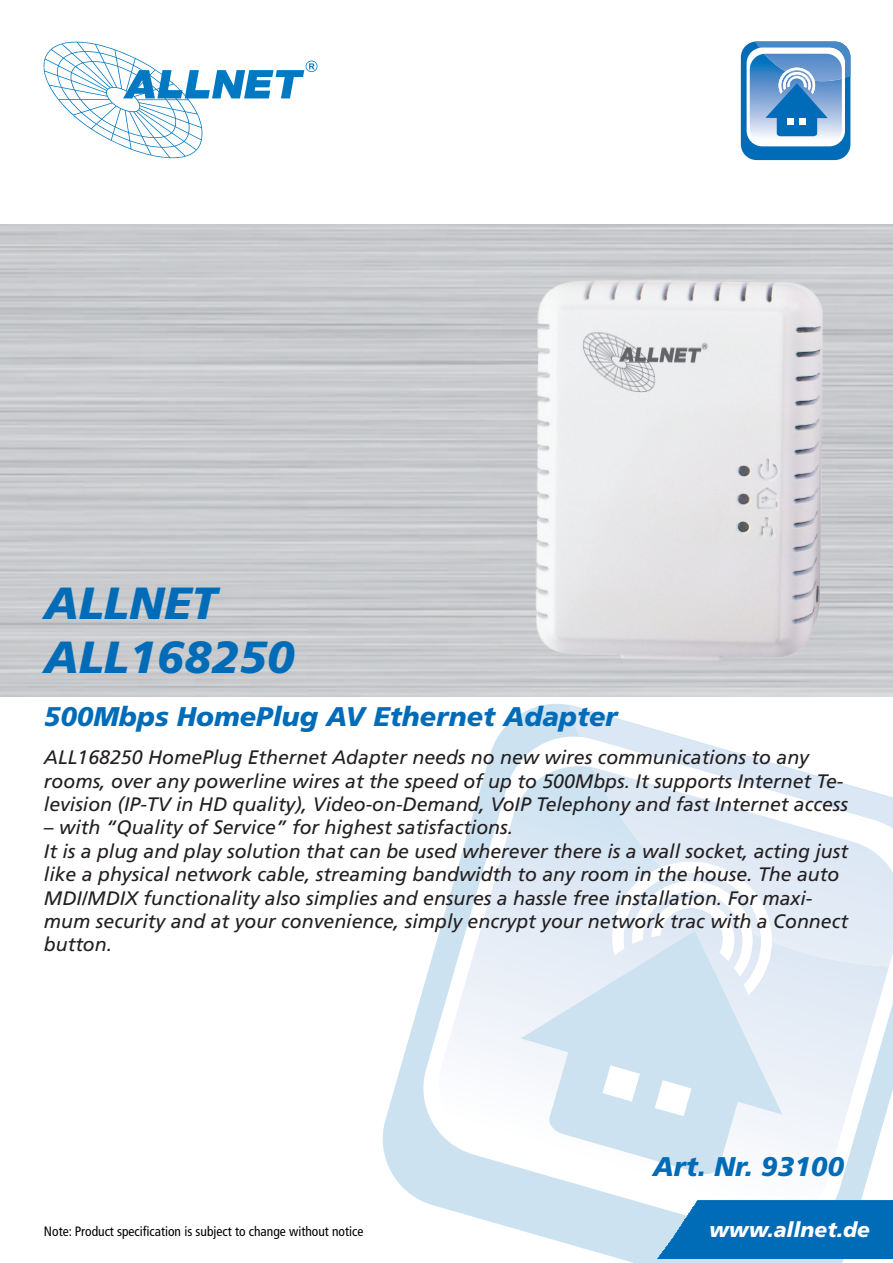
<style>
.page{position:relative;width:893px;height:1263px;background:#fff}
.page>*{position:absolute;margin:0;border:0;box-sizing:border-box;transform-origin:0 0}
.t1{font:italic 900 45px/54px "Frutiger LT Std";color:#006cb7}
.t2{font:italic 900 27px "Frutiger LT Std";color:#006cb7}
.t3{font:italic 900 21px "Frutiger LT Std";color:#fff}
.t4{font:italic 19.5px/23.4px "Frutiger LT Std";color:#231f20}
.t5{font:condensed 13.5px "Frutiger LT Std";color:#000}
</style>
<div class="page">
<svg style="left:375px;top:696px;width:518px;height:567px"></svg>
<svg style="left:416px;top:729px;width:477px;height:516px"></svg>
<svg style="left:431px;top:766px;width:458px;height:467px"></svg>
<svg style="left:548px;top:1114px;width:197px;height:62px"></svg>
<svg style="left:521px;top:931px;width:261px;height:183px;background:#d9e8f3"></svg>
<svg style="left:569px;top:705px;width:324px;height:262px"></svg>
<svg style="left:579px;top:737px;width:314px;height:230px"></svg>
<svg style="left:592px;top:767px;width:301px;height:199px"></svg>
<svg style="left:611px;top:853px;width:169px;height:142px"></svg>
<img style="left:655px;top:1199px;width:238px;height:60px">
<svg style="left:44px;top:41px;width:273px;height:117px"></svg>
<img style="left:516px;top:253px;width:326px;height:432px">
<div style="left:741px;top:41px;width:109px;height:119px;background:#006cb7;border-radius:16px"></div>
<svg style="left:747px;top:48px;width:98px;height:98px"></svg>
<svg style="left:750px;top:42px;width:100px;height:102px"></svg>
<h1 class="t1" style="left:44px;top:576px;width:252px">ALLNET<br>ALL168250</h1>
<h2 class="t2" style="left:44px;top:701px;width:575px">500Mbps HomePlug AV Ethernet Adapter</h2>
<p class="t4" style="left:44px;top:746px;width:806px">ALL168250 HomePlug Ethernet Adapter needs no new wires communications to any rooms, over any powerline wires at the speed of up to 500Mbps. It supports Internet Te&shy;levision (IP-TV in HD quality), Video-on-Demand, VoIP Telephony and fast Internet access</p>
<p class="t4" style="left:44px;top:816px;width:806px">– with “Quality of Service” for highest satisfactions.<br>It is a plug and play solution that can be used wherever there is a wall socket, acting just like a physical network cable, streaming bandwidth to any room in the house. The auto MDI/MDIX functionality also simplies and ensures a hassle free installation. For maxi&shy;mum security and at your convenience, simply encrypt your network trac with a Connect button.</p>
<h2 class="t2" style="left:653px;top:1150px;width:193px">Art. Nr. 93100</h2>
<p class="t5" style="left:44px;top:1223px;width:321px">Note: Product specification is subject to change without notice</p>
<p class="t3" style="left:709px;top:1217px;width:162px">www.allnet.de</p>
</div>
